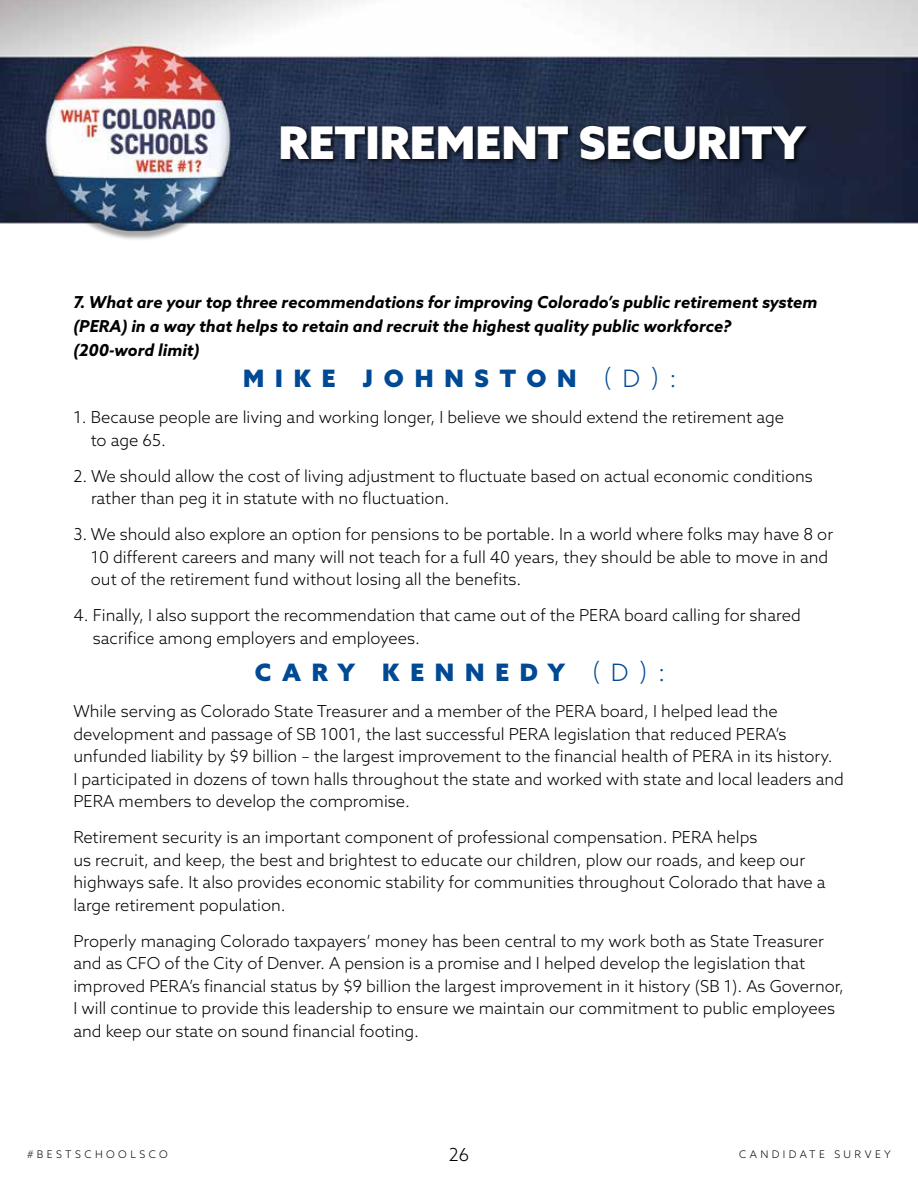
<style>
.page{position:relative;width:918px;height:1188px;background:#fff}
.page>*{position:absolute;margin:0;border:0;box-sizing:border-box;transform-origin:0 0}
.t1{font:900 45px "Azo Sans";color:#fff}
.t2{font:900 24px "Azo Sans";letter-spacing:.45em;color:#004994}
.t3{font:300 18px "Azo Sans";color:#000}
.t4{font:300 16.5px/22.5px "Azo Sans";color:#000}
.t5{font:italic 700 16.5px/24px "Azo Sans";color:#000}
.t6{font:300 10.5px "Azo Sans";letter-spacing:.325em;color:#000}
.s1{font-weight:300}
</style>
<div class="page">
<img style="left:0;top:0;width:918px;height:240px">
<div style="left:279px;top:124px;width:534px;height:42px;background:#000;opacity:.75"></div>
<h1 class="t1" style="left:279px;top:112px;width:529px">RETIREMENT SECURITY</h1>
<p class="t5" style="left:73px;top:290px;width:745px">7. What are your top three recommendations for improving Colorado’s public retirement system (PERA) in a way that helps to retain and recruit the highest quality public workforce?<br>(200-word limit)</p>
<h2 class="t2" style="left:243px;top:363px;width:435px">MIKE JOHNSTON <span class="s1">(D):</span></h2>
<p class="t4" style="left:91px;top:406px;width:695px;text-indent:-17px">1. Because people are living and working longer, I believe we should extend the retirement age to age 65.</p>
<p class="t4" style="left:91px;top:464px;width:723px;text-indent:-18px">2. We should allow the cost of living adjustment to fluctuate based on actual economic conditions rather than peg it in statute with no fluctuation.</p>
<p class="t4" style="left:91px;top:523px;width:744px;text-indent:-17px">3. We should also explore an option for pensions to be portable. In a world where folks may have 8 or<br>10 different careers and many will not teach for a full 40 years, they should be able to move in and out of the retirement fund without losing all the benefits.</p>
<p class="t4" style="left:93px;top:604px;width:709px;text-indent:-19px">4. Finally, I also support the recommendation that came out of the PERA board calling for shared sacrifice among employers and employees.</p>
<h2 class="t2" style="left:255px;top:657px;width:412px">CARY KENNEDY <span class="s1">(D):</span></h2>
<p class="t4" style="left:73px;top:700px;width:772px">While serving as Colorado State Treasurer and a member of the PERA board, I helped lead the development and passage of SB 1001, the last successful PERA legislation that reduced PERA’s unfunded liability by $9 billion – the largest improvement to the financial health of PERA in its history.<br>I participated in dozens of town halls throughout the state and worked with state and local leaders and PERA members to develop the compromise.</p>
<p class="t4" style="left:73px;top:826px;width:754px">Retirement security is an important component of professional compensation. PERA helps<br>us recruit, and keep, the best and brightest to educate our children, plow our roads, and keep our highways safe. It also provides economic stability for communities throughout Colorado that have a large retirement population.</p>
<p class="t4" style="left:73px;top:929px;width:772px">Properly managing Colorado taxpayers’ money has been central to my work both as State Treasurer and as CFO of the City of Denver. A pension is a promise and I helped develop the legislation that improved PERA’s financial status by $9 billion the largest improvement in it history (SB 1). As Governor, I will continue to provide this leadership to ensure we maintain our commitment to public employees and keep our state on sound financial footing.</p>
<p class="t6" style="left:27px;top:1148px;width:142px">#BESTSCHOOLSCO</p>
<p class="t3" style="left:449px;top:1143px;width:22px">26</p>
<p class="t6" style="left:739px;top:1148px;width:153px">CANDIDATE SURVEY</p>
</div>
